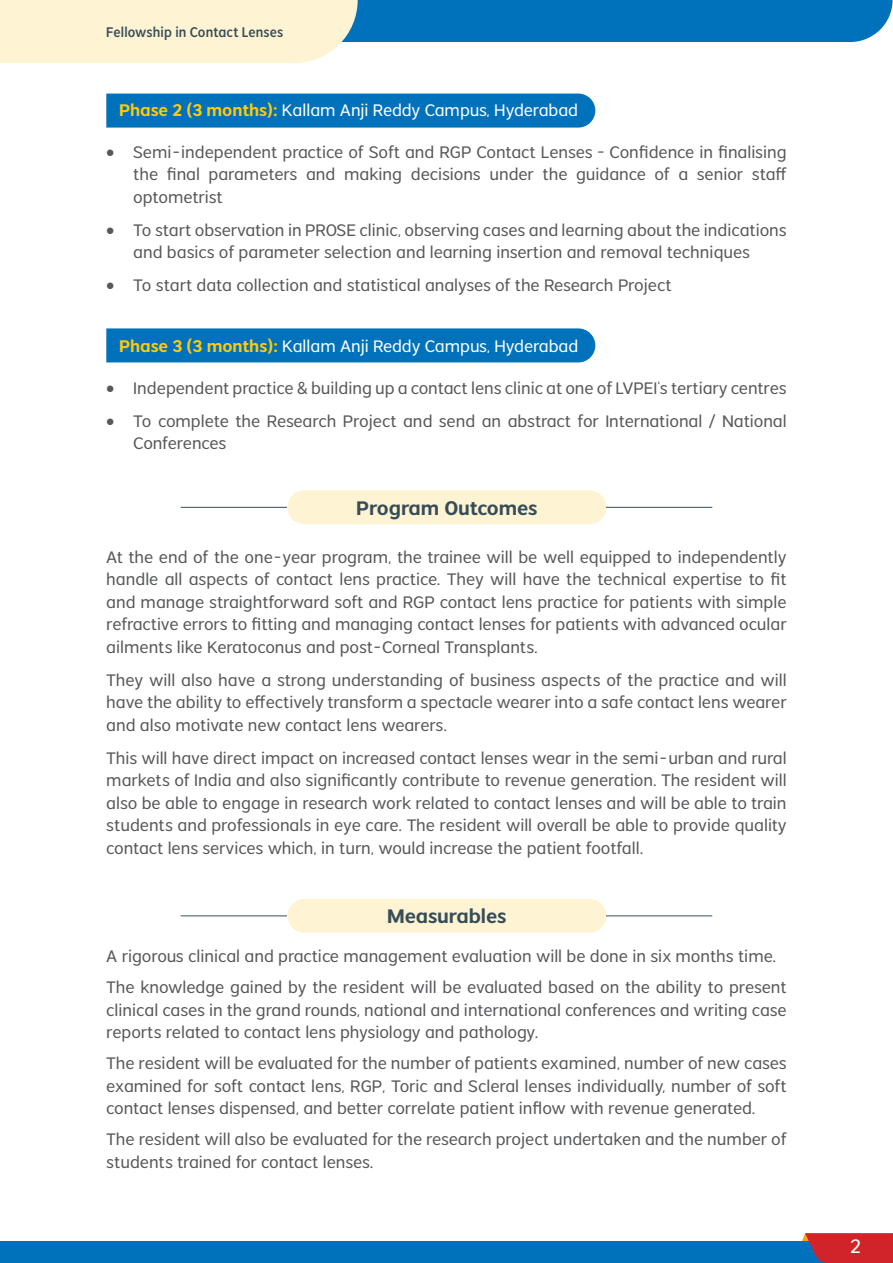
<style>
.page{position:relative;width:893px;height:1263px;background:#fff}
.page>*{position:absolute;margin:0;border:0;box-sizing:border-box;transform-origin:0 0}
.t1{font:700 21px "Vistol Sans";letter-spacing:-.005em;color:#364d59}
.t2{font:21px "Vistol Sans";color:#fff}
.List_Paragraph{font:18px/22.5px "Vistol Sans";letter-spacing:-.005em;color:#57585a;text-align:justify}
.t3{font:18px "Vistol Sans";color:#fff}
.t4{font:600 15px "Vistol Sans";letter-spacing:.01em;color:#364d59;scale:.92 1}
.s1{font-weight:700;color:#feca0a}
</style>
<div class="page">
<div style="left:0;top:1242px;width:893px;height:21px;background:#0072bc"></div>
<svg style="left:791px;top:1233px;width:102px;height:30px"></svg>
<svg style="left:0;top:0;width:892px;height:63px"></svg>
<div style="left:106px;top:94px;width:489px;height:34px;background:#0072bc"></div>
<div style="left:106px;top:328px;width:489px;height:34px;background:#0072bc"></div>
<div style="left:287px;top:490px;width:319px;height:34px;background:#fef3d2;border-radius:17px"></div>
<div style="left:287px;top:899px;width:319px;height:34px;background:#fef3d2;border-radius:17px"></div>
<hr style="left:181px;top:507px;width:106px;height:1px;background:#364d59">
<hr style="left:181px;top:915px;width:106px;height:1px;background:#364d59">
<hr style="left:606px;top:507px;width:106px;height:1px;background:#364d59">
<hr style="left:606px;top:915px;width:106px;height:1px;background:#364d59">
<p class="t4" style="left:106px;top:23px;width:194px">Fellowship in Contact Lenses</p>
<p class="t3" style="left:119px;top:100px;width:461px"><span class="s1">Phase 2 (3 months):</span> Kallam Anji Reddy Campus, Hyderabad</p>
<p class="List_Paragraph" style="left:133px;top:140px;width:655px;text-indent:-27px">• Semi-independent practice of Soft and RGP Contact Lenses – Confidence in finalising the final parameters and making decisions under the guidance of a senior staff optometrist</p>
<p class="List_Paragraph" style="left:106px;top:219px;width:682px;text-align:center">• To start observation in PROSE clinic, observing cases and learning about the indications and basics of parameter selection and learning insertion and removal techniques</p>
<p class="List_Paragraph" style="left:106px;top:274px;width:567px">• To start data collection and statistical analyses of the Research Project</p>
<p class="t3" style="left:119px;top:336px;width:461px"><span class="s1">Phase 3 (3 months):</span> Kallam Anji Reddy Campus, Hyderabad</p>
<p class="List_Paragraph" style="left:106px;top:377px;width:682px">• Independent practice &amp; building up a contact lens clinic at one of LVPEI’s tertiary centres</p>
<p class="List_Paragraph" style="left:133px;top:410px;width:655px;text-indent:-27px">• To complete the Research Project and send an abstract for International / National<br>Conferences</p>
<p class="t1" style="left:356px;top:495px;width:183px">Program Outcomes</p>
<p class="List_Paragraph" style="left:106px;top:545px;width:682px">At the end of the one-year program, the trainee will be well equipped to independently handle all aspects of contact lens practice. They will have the technical expertise to fit and manage straightforward soft and RGP contact lens practice for patients with simple refractive errors to fitting and managing contact lenses for patients with advanced ocular ailments like Keratoconus and post-Corneal Transplants.</p>
<p class="List_Paragraph" style="left:106px;top:669px;width:682px">They will also have a strong understanding of business aspects of the practice and will have the ability to effectively transform a spectacle wearer into a safe contact lens wearer and also motivate new contact lens wearers.</p>
<p class="List_Paragraph" style="left:106px;top:747px;width:682px">This will have direct impact on increased contact lenses wear in the semi-urban and rural markets of India and also significantly contribute to revenue generation. The resident will also be able to engage in research work related to contact lenses and will be able to train students and professionals in eye care. The resident will overall be able to provide quality contact lens services which, in turn, would increase the patient footfall.</p>
<p class="t1" style="left:387px;top:904px;width:121px">Measurables</p>
<p class="List_Paragraph" style="left:106px;top:945px;width:671px">A rigorous clinical and practice management evaluation will be done in six months time.</p>
<p class="List_Paragraph" style="left:106px;top:976px;width:682px">The knowledge gained by the resident will be evaluated based on the ability to present clinical cases in the grand rounds, national and international conferences and writing case reports related to contact lens physiology and pathology.</p>
<p class="List_Paragraph" style="left:106px;top:1052px;width:682px">The resident will be evaluated for the number of patients examined, number of new cases examined for soft contact lens, RGP, Toric and Scleral lenses individually, number of soft contact lenses dispensed, and better correlate patient inflow with revenue generated.</p>
<p class="List_Paragraph" style="left:106px;top:1128px;width:682px">The resident will also be evaluated for the research project undertaken and the number of students trained for contact lenses.</p>
<p class="t2" style="left:850px;top:1235px;width:12px">2</p>
</div>
